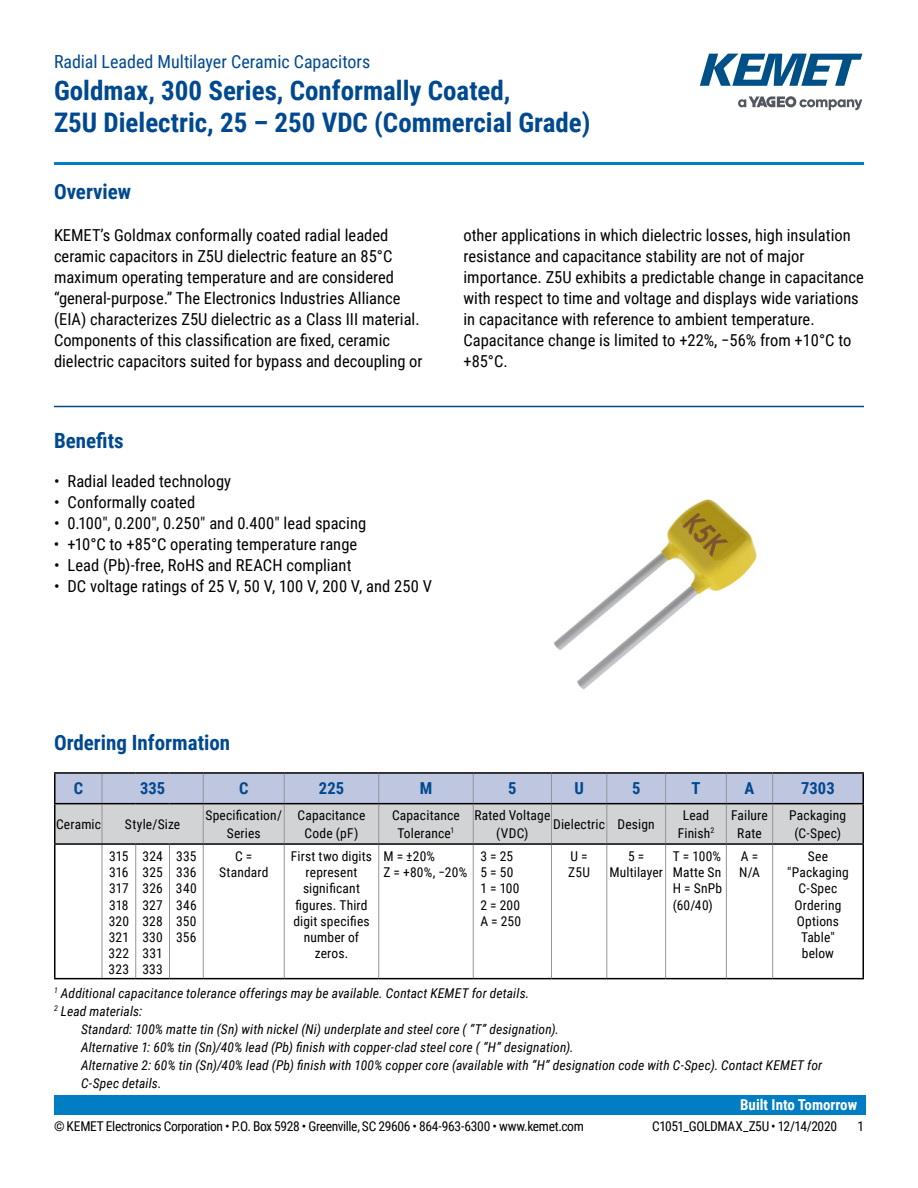
<style>
.page{position:relative;width:918px;height:1188px;background:#fff}
.page>*{position:absolute;margin:0;border:0;box-sizing:border-box;transform-origin:0 0}
.t1{font:700 27px/32.4px "Roboto Condensed";color:#004990}
.t2{font:700 21px "Roboto Condensed";color:#004990}
.t3{font:18px "Roboto Condensed";letter-spacing:-.005em;color:#004990}
.t4{font:16.5px/21px "Roboto Condensed";color:#000}
.t5{font:700 16.5px "Roboto Condensed";color:#004990}
.t6{font:700 15px "Roboto Condensed";color:#fff}
.t7{font:13.5px/16.2px "Roboto Condensed";letter-spacing:.01em;color:#000;text-align:center}
.t8{font:italic 13.5px/18px "Roboto Condensed";letter-spacing:.01em;color:#000}
.t9{font:13.5px "Roboto Condensed";letter-spacing:-.025em;color:#000}
.t10{font:13.5px "Roboto Condensed";letter-spacing:-.03em;color:#000}
</style>
<div class="page">
<svg style="left:738px;top:96px;width:124px;height:14px"></svg>
<svg style="left:700px;top:54px;width:162px;height:32px"></svg>
<hr style="left:54px;top:162px;width:810px;height:3px;background:#007dc3">
<div style="left:54px;top:1095px;width:811px;height:20px;background:#007dc3"></div>
<hr style="left:54px;top:406px;width:810px;height:1px;background:#004990">
<hr style="left:102px;top:845px;width:1px;height:133px;background:#939598">
<hr style="left:135px;top:845px;width:1px;height:133px;background:#939598">
<hr style="left:169px;top:845px;width:1px;height:133px;background:#939598">
<hr style="left:203px;top:845px;width:1px;height:133px;background:#939598">
<hr style="left:284px;top:845px;width:1px;height:133px;background:#939598">
<hr style="left:378px;top:845px;width:1px;height:133px;background:#939598">
<hr style="left:473px;top:845px;width:1px;height:133px;background:#939598">
<hr style="left:551px;top:845px;width:1px;height:133px;background:#939598">
<hr style="left:606px;top:845px;width:1px;height:133px;background:#939598">
<hr style="left:665px;top:845px;width:1px;height:133px;background:#939598">
<hr style="left:726px;top:845px;width:1px;height:133px;background:#939598">
<hr style="left:54px;top:804px;width:2px;height:39px;background:#000">
<hr style="left:862px;top:804px;width:2px;height:39px;background:#000">
<hr style="left:54px;top:843px;width:48px;height:2px;background:#000">
<hr style="left:54px;top:845px;width:2px;height:133px;background:#000">
<hr style="left:102px;top:843px;width:34px;height:2px;background:#000">
<hr style="left:136px;top:843px;width:34px;height:2px;background:#000">
<hr style="left:170px;top:843px;width:33px;height:2px;background:#000">
<hr style="left:203px;top:843px;width:81px;height:2px;background:#000">
<hr style="left:284px;top:843px;width:95px;height:2px;background:#000">
<hr style="left:379px;top:843px;width:94px;height:2px;background:#000">
<hr style="left:473px;top:843px;width:78px;height:2px;background:#000">
<hr style="left:551px;top:843px;width:56px;height:2px;background:#000">
<hr style="left:607px;top:843px;width:59px;height:2px;background:#000">
<hr style="left:666px;top:843px;width:60px;height:2px;background:#000">
<hr style="left:726px;top:843px;width:47px;height:2px;background:#000">
<hr style="left:54px;top:978px;width:48px;height:1px;background:#000">
<hr style="left:102px;top:978px;width:34px;height:1px;background:#000">
<hr style="left:136px;top:978px;width:34px;height:1px;background:#000">
<hr style="left:170px;top:978px;width:33px;height:1px;background:#000">
<hr style="left:203px;top:978px;width:81px;height:1px;background:#000">
<hr style="left:284px;top:978px;width:95px;height:1px;background:#000">
<hr style="left:379px;top:978px;width:94px;height:1px;background:#000">
<hr style="left:473px;top:978px;width:78px;height:1px;background:#000">
<hr style="left:551px;top:978px;width:56px;height:1px;background:#000">
<hr style="left:607px;top:978px;width:59px;height:1px;background:#000">
<hr style="left:666px;top:978px;width:60px;height:1px;background:#000">
<hr style="left:726px;top:978px;width:47px;height:1px;background:#000">
<hr style="left:54px;top:772px;width:48px;height:2px;background:#000">
<hr style="left:54px;top:774px;width:2px;height:29px;background:#000">
<hr style="left:102px;top:772px;width:34px;height:2px;background:#000">
<hr style="left:136px;top:772px;width:34px;height:2px;background:#000">
<hr style="left:170px;top:772px;width:33px;height:2px;background:#000">
<hr style="left:203px;top:772px;width:81px;height:2px;background:#000">
<hr style="left:284px;top:772px;width:95px;height:2px;background:#000">
<hr style="left:379px;top:772px;width:94px;height:2px;background:#000">
<hr style="left:473px;top:772px;width:78px;height:2px;background:#000">
<hr style="left:551px;top:772px;width:56px;height:2px;background:#000">
<hr style="left:607px;top:772px;width:59px;height:2px;background:#000">
<hr style="left:666px;top:772px;width:60px;height:2px;background:#000">
<hr style="left:726px;top:772px;width:47px;height:2px;background:#000">
<hr style="left:773px;top:772px;width:91px;height:2px;background:#000">
<hr style="left:862px;top:774px;width:2px;height:29px;background:#000">
<hr style="left:54px;top:803px;width:48px;height:1px;background:#000">
<hr style="left:773px;top:803px;width:91px;height:1px;background:#000">
<svg style="left:55px;top:773px;width:808px;height:71px;background:#c0c4cf"></svg>
<hr style="left:773px;top:843px;width:91px;height:2px;background:#000">
<hr style="left:862px;top:845px;width:2px;height:133px;background:#000">
<hr style="left:773px;top:978px;width:91px;height:1px;background:#000">
<hr style="left:772px;top:845px;width:1px;height:133px;background:#939598">
<img style="left:553px;top:499px;width:204px;height:191px">
<p class="t3" style="left:54px;top:48px;width:318px">Radial Leaded Multilayer Ceramic Capacitors</p>
<h1 class="t1" style="left:54px;top:73px;width:538px">Goldmax, 300 Series, Conformally Coated,<br>Z5U Dielectric, 25 – 250 VDC (Commercial Grade)</h1>
<p class="t2" style="left:54px;top:177px;width:79px">Overview</p>
<p class="t4" style="left:54px;top:224px;width:370px">KEMET’s Goldmax conformally coated radial leaded ceramic capacitors in Z5U dielectric feature an 85°C maximum operating temperature and are considered “general-purpose.” The Electronics Industries Alliance (EIA) characterizes Z5U dielectric as a Class III material.<br>Components of this classification are fixed, ceramic dielectric capacitors suited for bypass and decoupling or</p>
<p class="t4" style="left:463px;top:224px;width:402px">other applications in which dielectric losses, high insulation resistance and capacitance stability are not of major importance. Z5U exhibits a predictable change in capacitance with respect to time and voltage and displays wide variations in capacitance with reference to ambient temperature.<br>Capacitance change is limited to +22%, −56% from +10°C to +85°C.</p>
<p class="t2" style="left:54px;top:426px;width:71px">Benefits</p>
<p class="t4" style="left:54px;top:470px;width:179px">• Radial leaded technology</p>
<p class="t4" style="left:54px;top:491px;width:143px">• Conformally coated</p>
<p class="t4" style="left:54px;top:512px;width:314px">• 0.100", 0.200", 0.250" and 0.400" lead spacing</p>
<p class="t4" style="left:54px;top:533px;width:305px">• +10°C to +85°C operating temperature range</p>
<p class="t4" style="left:54px;top:554px;width:299px">• Lead (Pb)-free, RoHS and REACH compliant</p>
<p class="t4" style="left:54px;top:575px;width:379px">• DC voltage ratings of 25 V, 50 V, 100 V, 200 V, and 250 V</p>
<p class="t2" style="left:54px;top:728px;width:178px">Ordering Information</p>
<p class="t5" style="left:74px;top:777px;width:11px">C</p>
<p class="t5" style="left:140px;top:777px;width:27px">335</p>
<p class="t5" style="left:239px;top:777px;width:11px">C</p>
<p class="t5" style="left:319px;top:777px;width:27px">225</p>
<p class="t5" style="left:420px;top:777px;width:14px">M</p>
<p class="t5" style="left:508px;top:777px;width:10px">5</p>
<p class="t5" style="left:574px;top:777px;width:11px">U</p>
<p class="t5" style="left:632px;top:777px;width:10px">5</p>
<p class="t5" style="left:692px;top:777px;width:10px">T</p>
<p class="t5" style="left:745px;top:777px;width:11px">A</p>
<p class="t5" style="left:801px;top:777px;width:35px">7303</p>
<p class="t7" style="left:56px;top:816px;width:47px">Ceramic</p>
<p class="t7" style="left:125px;top:816px;width:57px">Style/Size</p>
<p class="t7" style="left:205px;top:806px;width:78px;line-height:18px">Specification/<br>Series</p>
<p class="t7" style="left:298px;top:806px;width:69px;line-height:18px">Capacitance<br>Code (pF)</p>
<p class="t7" style="left:392px;top:806px;width:69px;line-height:18px">Capacitance<br>Tolerance<sup>1</sup></p>
<p class="t7" style="left:474px;top:806px;width:77px;line-height:18px">Rated Voltage (VDC)</p>
<p class="t7" style="left:553px;top:816px;width:103px">Dielectric Design</p>
<p class="t7" style="left:678px;top:806px;width:38px;line-height:18px">Lead<br>Finish<sup>2</sup></p>
<p class="t7" style="left:731px;top:806px;width:38px;line-height:18px">Failure<br>Rate</p>
<p class="t7" style="left:789px;top:806px;width:58px;line-height:18px">Packaging (C-Spec)</p>
<p class="t7" style="left:109px;top:848px;width:22px;text-align:justify">315<br>316<br>317<br>318<br>320<br>321<br>322<br>323</p>
<p class="t7" style="left:142px;top:848px;width:22px;text-align:justify">324<br>325<br>326<br>327<br>328<br>330<br>331<br>333</p>
<p class="t7" style="left:176px;top:848px;width:22px;text-align:justify">335<br>336<br>340<br>346<br>350<br>356</p>
<p class="t7" style="left:219px;top:848px;width:51px">C =<br>Standard</p>
<p class="t7" style="left:291px;top:848px;width:83px">First two digits represent significant figures. Third digit specifies number of zeros.</p>
<p class="t7" style="left:383px;top:848px;width:85px;text-align:left">M = ±20%<br>Z = +80%, −20%</p>
<p class="t7" style="left:480px;top:848px;width:42px;text-align:left">3 = 25<br>5 = 50<br>1 = 100<br>2 = 200<br>A = 250</p>
<p class="t7" style="left:568px;top:848px;width:23px;text-align:left">U =<br>Z5U</p>
<p class="t7" style="left:609px;top:848px;width:55px">5 =<br>Multilayer</p>
<p class="t7" style="left:673px;top:848px;width:51px;text-align:justify">T = 100% Matte Sn H = SnPb (60/40)</p>
<p class="t7" style="left:739px;top:848px;width:22px;text-align:left">A =<br>N/A</p>
<p class="t7" style="left:787px;top:848px;width:63px">See "Packaging<br>C-Spec<br>Ordering<br>Options<br>Table" below</p>
<p class="t8" style="left:54px;top:983px;width:477px"><sup>1</sup> Additional capacitance tolerance offerings may be available. Contact KEMET for details.<br><sup>2</sup> Lead materials:</p>
<p class="t8" style="left:81px;top:1019px;width:743px">Standard: 100% matte tin (Sn) with nickel (Ni) underplate and steel core ( “T” designation).<br>Alternative 1: 60% tin (Sn)/40% lead (Pb) finish with copper-clad steel core ( “H” designation).<br>Alternative 2: 60% tin (Sn)/40% lead (Pb) finish with 100% copper core (available with “H” designation code with C-Spec). Contact KEMET for C-Spec details.</p>
<p class="t6" style="left:740px;top:1094px;width:119px">Built Into Tomorrow</p>
<p class="t9" style="left:54px;top:1116px;width:531px">© KEMET Electronics Corporation • P.O. Box 5928 • Greenville, SC 29606 • 864-963-6300 • www.kemet.com</p>
<p class="t10" style="left:652px;top:1116px;width:186px">C1051_GOLDMAX_Z5U • 12/14/2020</p>
<p class="t7" style="left:857px;top:1117px;width:8px">1</p>
</div>
